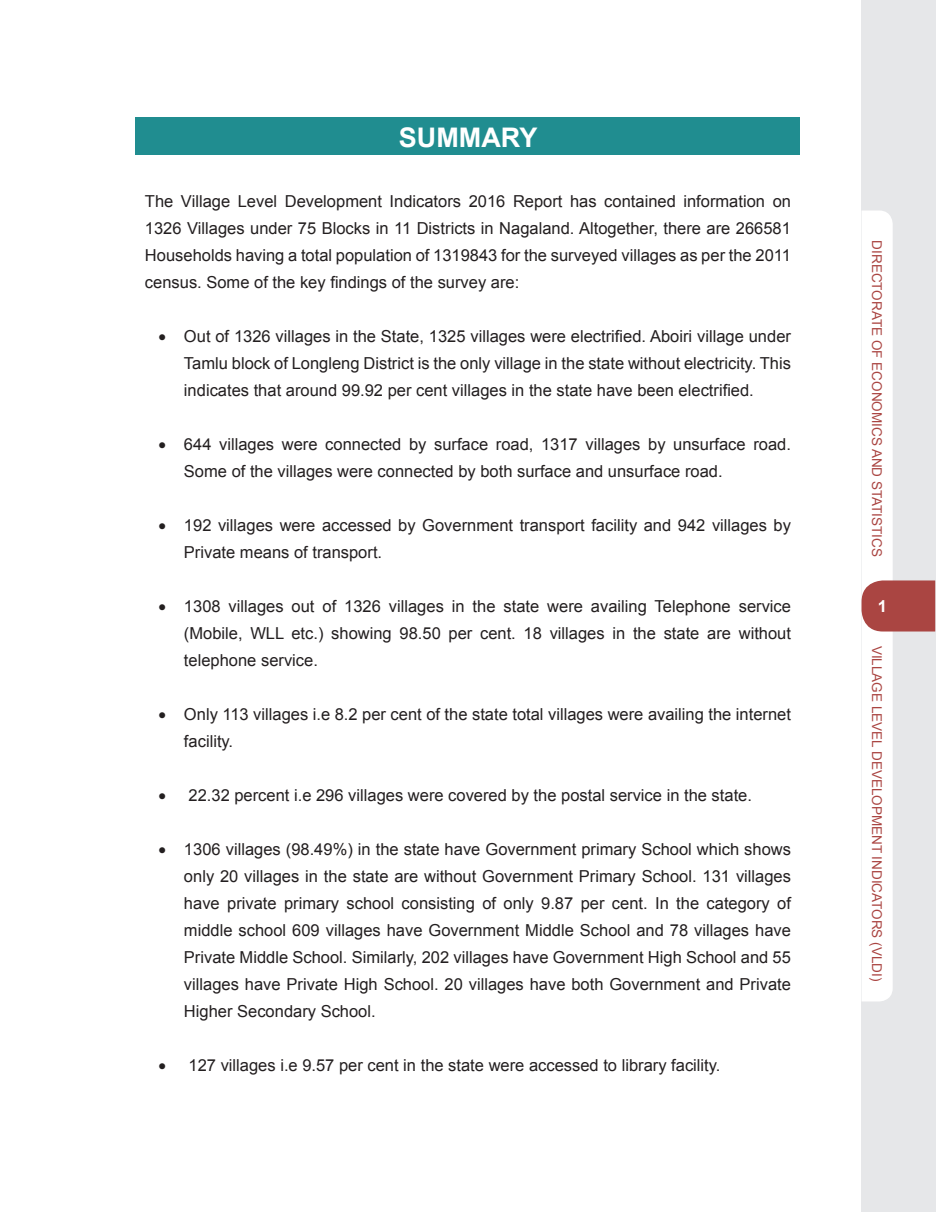
<style>
.page{position:relative;width:936px;height:1212px;background:#fff}
.page>*{position:absolute;margin:0;border:0;box-sizing:border-box;transform-origin:0 0}
.t1{font:700 27px "Arial";color:#fff}
.List_Paragraph{font:16.5px/27px "Arial";color:#231f20;text-align:justify}
.t2{font:700 16.5px "Arial";color:#fff}
.t3{font:13.5px "Arial";color:#aa4542}
</style>
<div class="page">
<div style="left:861px;top:0;width:74px;height:1212px;background:#e6e7e9"></div>
<svg style="left:861px;top:210px;width:74px;height:791px"></svg>
<div style="left:136px;top:117px;width:664px;height:37px;background:#208d90"></div>
<p class="t1" style="left:399px;top:120px;width:140px">SUMMARY</p>
<p class="List_Paragraph" style="left:145px;top:187px;width:647px">The Village Level Development Indicators 2016 Report has contained information on 1326 Villages under 75 Blocks in 11 Districts in Nagaland. Altogether, there are 266581<br>Households having a total population of 1319843 for the surveyed villages as per the 2011 census. Some of the key findings of the survey are:</p>
<p class="List_Paragraph" style="left:184px;top:322px;width:608px;text-indent:-26px">• Out of 1326 villages in the State, 1325 villages were electrified. Aboiri village under Tamlu block of Longleng District is the only village in the state without electricity. This indicates that around 99.92 per cent villages in the state have been electrified.</p>
<p class="List_Paragraph" style="left:184px;top:430px;width:608px;text-indent:-26px">• 644 villages were connected by surface road, 1317 villages by unsurface road.<br>Some of the villages were connected by both surface and unsurface road.</p>
<p class="List_Paragraph" style="left:184px;top:511px;width:608px;text-indent:-26px">• 192 villages were accessed by Government transport facility and 942 villages by<br>Private means of transport.</p>
<p class="List_Paragraph" style="left:184px;top:592px;width:608px;text-indent:-26px">• 1308 villages out of 1326 villages in the state were availing Telephone service (Mobile, WLL etc.) showing 98.50 per cent. 18 villages in the state are without telephone service.</p>
<p class="List_Paragraph" style="left:184px;top:700px;width:608px;text-indent:-26px">• Only 113 villages i.e 8.2 per cent of the state total villages were availing the internet facility.</p>
<p class="List_Paragraph" style="left:158px;top:781px;width:595px">• 22.32 percent i.e 296 villages were covered by the postal service in the state.</p>
<p class="List_Paragraph" style="left:184px;top:835px;width:608px;text-indent:-26px">• 1306 villages (98.49%) in the state have Government primary School which shows only 20 villages in the state are without Government Primary School. 131 villages have private primary school consisting of only 9.87 per cent. In the category of middle school 609 villages have Government Middle School and 78 villages have Private Middle School. Similarly, 202 villages have Government High School and 55 villages have Private High School. 20 villages have both Government and Private Higher Secondary School.</p>
<p class="List_Paragraph" style="left:158px;top:1051px;width:563px">• 127 villages i.e 9.57 per cent in the state were accessed to library facility.</p>
<p class="t3" style="left:885px;top:240px;width:318px;rotate:90deg">DIRECTORATE OF ECONOMICS AND STATISTICS</p>
<p class="t2" style="left:877px;top:595px;width:11px">1</p>
<p class="t3" style="left:885px;top:645px;width:337px;rotate:90deg">VILLAGE LEVEL DEVELOPMENT INDICATORS (VLDI)</p>
</div>
